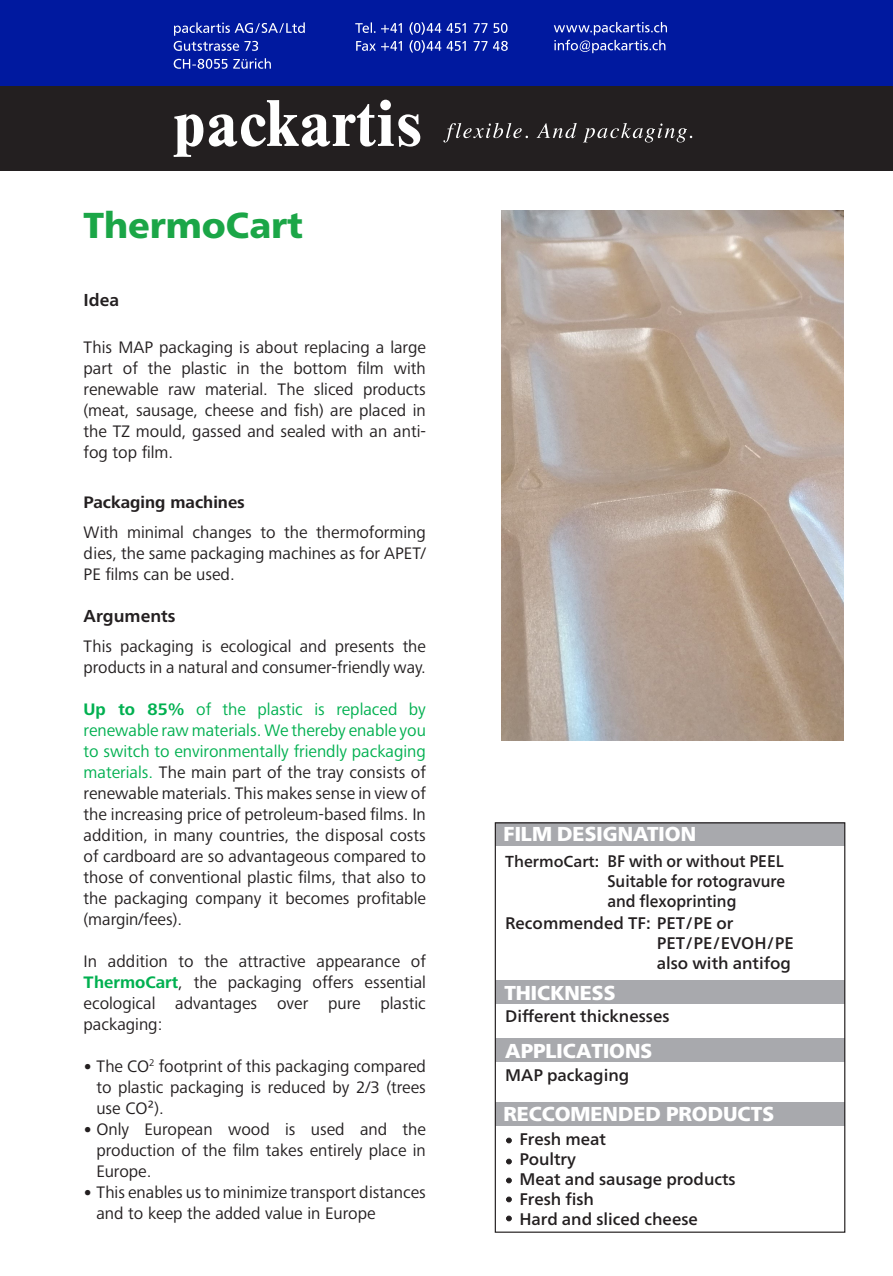
<style>
.page{position:relative;width:893px;height:1276px;background:#fff}
.page>*{position:absolute;margin:0;border:0;box-sizing:border-box;transform-origin:0 0}
.t1{font:900 36px "Frutiger Neue LT Pro";color:#1ba647}
.t2{font:500 20.1px "Frutiger Neue LT Pro";color:#fff}
.t3{font:17.25px/21px "Frutiger Next Pro";color:#231f20;text-align:justify}
.t4{font:700 17.25px "Frutiger Next Pro";color:#231f20}
.t5{font:700 17.25px "Frutiger Neue LT Pro";color:#231f20}
.t6{font:500 16.8px/20.1px "Frutiger Neue LT Pro";color:#231f20}
.t7{font:500 16.8px/20.1px "Frutiger Neue LT Pro";color:#231f20;text-align:justify;scale:.93 1}
.t8{font:500 15.9px "Frutiger Neue LT Pro";color:#231f20}
.s1{font-weight:700;color:#00b050}
.s2{color:#00b050}
.s3{font-family:"Calibri"}
</style>
<div class="page">
<div style="left:0;top:0;width:893px;height:171px;background:#00199f"></div>
<svg style="left:554px;top:22px;width:113px;height:31px"></svg>
<svg style="left:355px;top:22px;width:153px;height:31px"></svg>
<svg style="left:174px;top:22px;width:131px;height:29px"></svg>
<svg style="left:174px;top:58px;width:97px;height:11px"></svg>
<div style="left:0;top:86px;width:893px;height:85px;background:#231f20"></div>
<svg style="left:443px;top:123px;width:249px;height:19px"></svg>
<svg style="left:174px;top:114px;width:29px;height:43px"></svg>
<svg style="left:209px;top:100px;width:211px;height:47px"></svg>
<div style="left:495px;top:823px;width:350px;height:23px;background:#a8a9ad"></div>
<div style="left:495px;top:980px;width:350px;height:23px;background:#a8a9ad"></div>
<div style="left:495px;top:1039px;width:350px;height:23px;background:#a8a9ad"></div>
<div style="left:495px;top:1103px;width:350px;height:23px;background:#a8a9ad"></div>
<svg style="left:506px;top:1137px;width:6px;height:6px"></svg>
<svg style="left:506px;top:1158px;width:6px;height:6px"></svg>
<svg style="left:506px;top:1177px;width:6px;height:6px"></svg>
<svg style="left:506px;top:1196px;width:6px;height:6px"></svg>
<svg style="left:506px;top:1215px;width:6px;height:6px"></svg>
<div style="left:495px;top:822px;width:350px;height:410px;border:1px solid #231f20"></div>
<img style="left:502px;top:211px;width:341px;height:529px">
<h1 class="t1" style="left:84px;top:204px;width:221px">ThermoCart</h1>
<p class="t5" style="left:84px;top:290px;width:37px">Idea</p>
<p class="t3" style="left:84px;top:336px;width:344px">This MAP packaging is about replacing a large part of the plastic in the bottom film with renewable raw material. The sliced products (meat, sausage, cheese and fish) are placed in the TZ mould, gassed and sealed with an anti&shy;fog top film.</p>
<p class="t4" style="left:84px;top:493px;width:163px">Packaging machines</p>
<p class="t3" style="left:84px;top:522px;width:344px">With minimal changes to the thermoforming dies, the same packaging machines as for APET/ PE films can be used.</p>
<p class="t5" style="left:84px;top:606px;width:94px">Arguments</p>
<p class="t3" style="left:84px;top:635px;width:344px">This packaging is ecological and presents the products in a natural and consumer-friendly way.</p>
<p class="t3" style="left:84px;top:698px;width:344px"><span class="s1">Up to 85%</span> <span class="s2">of the plastic is replaced by renewable raw materials. We thereby enable you to switch to environmentally friendly packaging materials.</span> The main part of the tray consists of renewable materials. This makes sense in view of the increasing price of petroleum-based films. In addition, in many countries, the disposal costs of cardboard are so advantageous compared to those of conventional plastic films, that also to the packaging company it becomes profitable (margin/fees).</p>
<p class="t3" style="left:84px;top:950px;width:344px">In addition to the attractive appearance of <span class="s1">ThermoCart</span>, the packaging offers essential ecological advantages over pure plastic packaging:</p>
<p class="t3" style="left:96px;top:1055px;width:331px;text-indent:-13px"><span class="s3">•</span> The CO<sup>2</sup> footprint of this packaging compared to plastic packaging is reduced by 2/3 (trees use CO²).</p>
<p class="t3" style="left:96px;top:1118px;width:331px;text-indent:-13px"><span class="s3">•</span> Only European wood is used and the production of the film takes entirely place in Europe.</p>
<p class="t3" style="left:96px;top:1181px;width:331px;text-indent:-13px"><span class="s3">•</span> This enables us to minimize transport distances and to keep the added value in Europe</p>
<p class="t2" style="left:504px;top:823px;width:194px">FILM DESIGNATION</p>
<p class="t8" style="left:505px;top:855px;width:96px">ThermoCart:</p>
<p class="t7" style="left:607px;top:852px;width:193px">BF with or without PEEL Suitable for rotogravure and flexoprinting</p>
<p class="t6" style="left:505px;top:914px;width:230px">Recommended TF: PET/PE or</p>
<p class="t2" style="left:504px;top:981px;width:113px">THICKNESS</p>
<p class="t6" style="left:657px;top:934px;width:139px">PET/PE/EVOH/PE also with antifog</p>
<p class="t6" style="left:505px;top:1007px;width:166px">Different thicknesses</p>
<p class="t2" style="left:505px;top:1038px;width:149px">APPLICATIONS</p>
<p class="t6" style="left:505px;top:1066px;width:126px">MAP packaging</p>
<p class="t2" style="left:504px;top:1102px;width:272px">RECCOMENDED PRODUCTS</p>
<p class="t6" style="left:519px;top:1130px;width:218px">Fresh meat<br>Poultry<br>Meat and sausage products<br>Fresh fish<br>Hard and sliced cheese</p>
</div>
